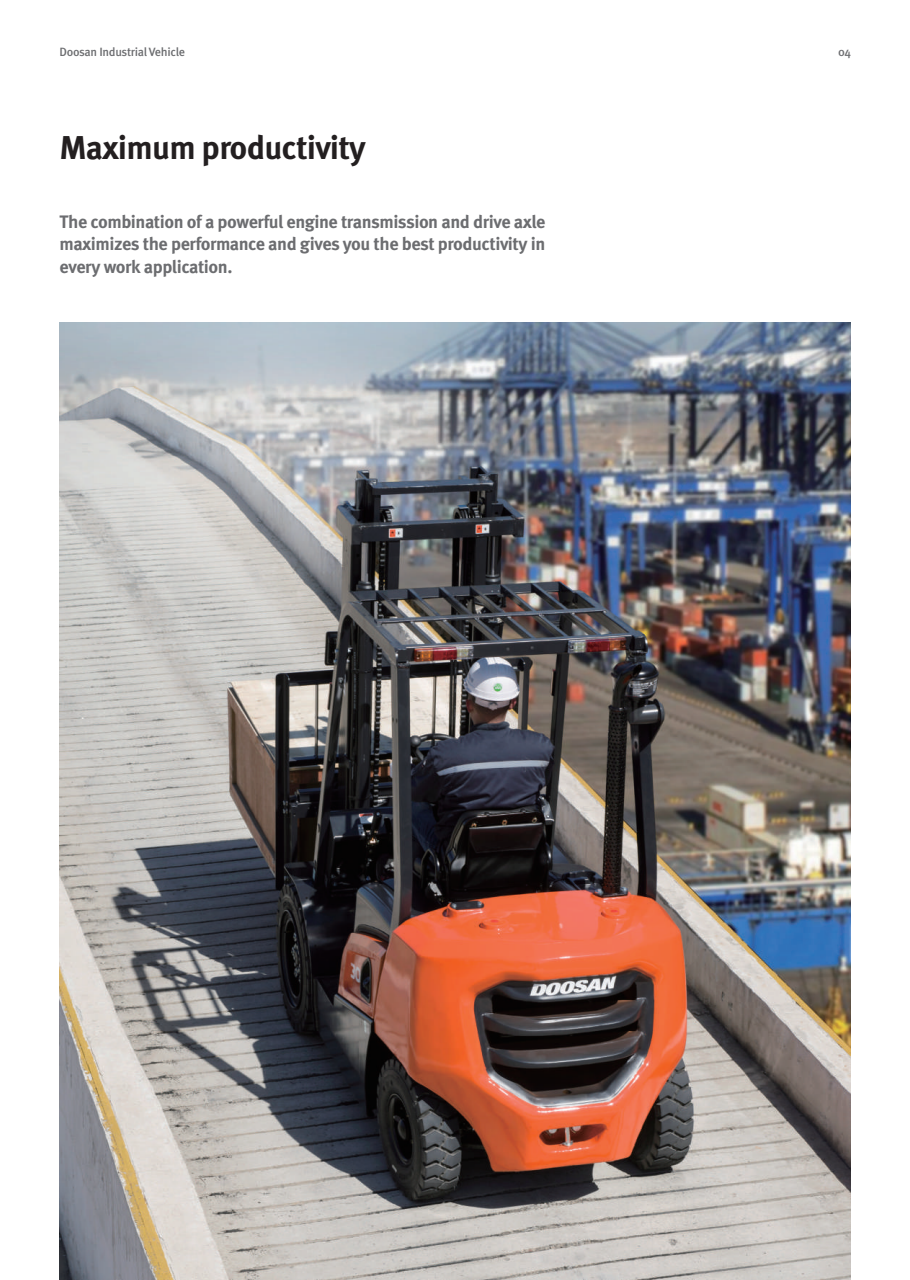
<style>
.page{position:relative;width:910px;height:1280px;background:#fff}
.page>*{position:absolute;margin:0;border:0;box-sizing:border-box;transform-origin:0 0}
.t1{font:700 33px "Meta Pro";letter-spacing:-.025em;color:#231f20}
.t2{font:700 18px/22.5px "Meta Pro";letter-spacing:-.025em;color:#6c6d70;text-align:justify}
.t3{font:500 12px "Meta Pro";letter-spacing:-.025em;color:#6c6d70}
</style>
<div class="page">
<img style="left:60px;top:322px;width:790px;height:958px">
<p class="t3" style="left:60px;top:44px;width:127px">Doosan Industrial Vehicle</p>
<p class="t3" style="left:838px;top:44px;width:14px">04</p>
<h1 class="t1" style="left:60px;top:126px;width:308px">Maximum productivity</h1>
<p class="t2" style="left:60px;top:211px;width:487px">The combination of a powerful engine transmission and drive axle maximizes the performance and gives you the best productivity in every work application.</p>
</div>
